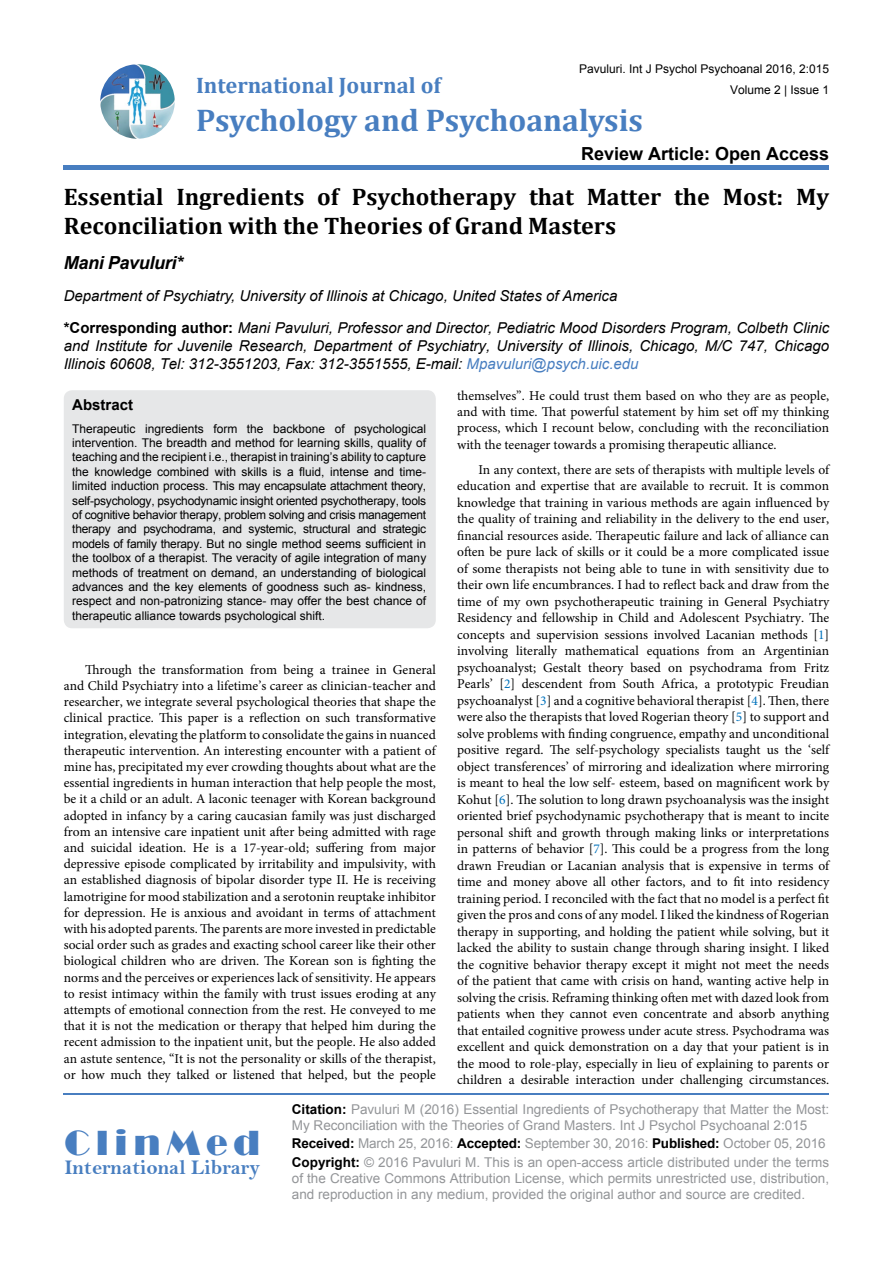
<style>
.page{position:relative;width:893px;height:1263px;background:#fff}
.page>*{position:absolute;margin:0;border:0;box-sizing:border-box;transform-origin:0 0}
.t1{font:36px "Broadway";letter-spacing:.16em;color:#487ec0}
.t2{font:700 31.5px "Cambria";color:#487ec0}
.t3{font:700 24px/28.8px "Cambria";color:#000}
.t4{font:700 22.5px "Cambria";color:#487ec0}
.t5{font:21px "Bell MT Bold";color:#487ec0}
.t6{font:700 18px "Arial";color:#000}
.t7{font:italic 700 18px "Arial";letter-spacing:-.02em;color:#000}
.t8{font:italic 15px/32.2px "Arial";color:#000}
.t9{font:700 15px "Arial";color:#000}
.t10{font:13.5px/16.5px "Minion Pro";color:#000;text-align:justify}
.t11{font:13.5px/16.2px "Arial";color:#939598}
.t12{font:12px/14.4px "Arial";color:#000;text-align:right}
.s1{font-weight:700;font-style:normal}
.s2{color:#487ec0}
.s3{color:#0072bc}
.s4{font-weight:700;color:#000}
</style>
<div class="page">
<img style="left:100px;top:64px;width:75px;height:75px;border-radius:37px">
<div style="left:64px;top:165px;width:765px;height:5px;background:#487ec0"></div>
<hr style="left:64px;top:1093px;width:765px;height:2px;background:#487ec0">
<div style="left:64px;top:390px;width:372px;height:238px;background:#e6e7e8;border-radius:9px"></div>
<p class="t12" style="left:579px;top:58px;width:252px;line-height:21.6px">Pavuluri. Int J Psychol Psychoanal 2016, 2:015<br>Volume 2 | Issue 1</p>
<h3 class="t4" style="left:196px;top:70px;width:246px">International Journal of</h3>
<h2 class="t2" style="left:196px;top:98px;width:448px">Psychology and Psychoanalysis</h2>
<h3 class="t6" style="left:581px;top:142px;width:250px">Review Article: Open Access</h3>
<h3 class="t3" style="left:64px;top:182px;width:767px">Essential Ingredients of Psychotherapy that Matter the Most: My<br>Reconciliation with the Theories of Grand Masters</h3>
<h3 class="t7" style="left:64px;top:250px;width:121px">Mani Pavuluri*</h3>
<p class="t8" style="left:64px;top:280px;width:767px">Department of Psychiatry, University of Illinois at Chicago, United States of America<br><span class="s1">*Corresponding author:</span> Mani Pavuluri, Professor and Director, Pediatric Mood Disorders Program, Colbeth Clinic</p>
<p class="t8" style="left:64px;top:337px;width:767px;line-height:18px">and Institute for Juvenile Research, Department of Psychiatry, University of Illinois, Chicago, M/C 747, Chicago<br>Illinois 60608, Tel: 312-3551203, Fax: 312-3551555, E-mail: <span class="s2">Mpavuluri@psych.uic.edu</span></p>
<p class="t9" style="left:72px;top:394px;width:62px">Abstract</p>
<p class="t12" style="left:72px;top:421px;width:356px;text-align:justify">Therapeutic ingredients form the backbone of psychological intervention. The breadth and method for learning skills, quality of teaching and the recipient i.e., therapist in training’s ability to capture the knowledge combined with skills is a fluid, intense and time&shy;limited induction process. This may encapsulate attachment theory, self-psychology, psychodynamic insight oriented psychotherapy, tools of cognitive behavior therapy, problem solving and crisis management therapy and psychodrama, and systemic, structural and strategic models of family therapy. But no single method seems sufficient in the toolbox of a therapist. The veracity of agile integration of many methods of treatment on demand, an understanding of biological advances and the key elements of goodness such as- kindness, respect and non-patronizing stance- may offer the best chance of therapeutic alliance towards psychological shift.</p>
<p class="t10" style="left:64px;top:661px;width:374px;text-indent:21px">Through the transformation from being a trainee in General and Child Psychiatry into a lifetime’s career as clinician-teacher and researcher, we integrate several psychological theories that shape the clinical practice. This paper is a reflection on such transformative integration, elevating the platform to consolidate the gains in nuanced therapeutic intervention. An interesting encounter with a patient of mine has, precipitated my ever crowding thoughts about what are the essential ingredients in human interaction that help people the most, be it a child or an adult. A laconic teenager with Korean background adopted in infancy by a caring caucasian family was just discharged from an intensive care inpatient unit after being admitted with rage and suicidal ideation. He is a 17-year-old; suffering from major depressive episode complicated by irritability and impulsivity, with an established diagnosis of bipolar disorder type II. He is receiving lamotrigine for mood stabilization and a serotonin reuptake inhibitor for depression. He is anxious and avoidant in terms of attachment with his adopted parents. The parents are more invested in predictable social order such as grades and exacting school career like their other biological children who are driven. The Korean son is fighting the norms and the perceives or experiences lack of sensitivity. He appears to resist intimacy within the family with trust issues eroding at any attempts of emotional connection from the rest. He conveyed to me that it is not the medication or therapy that helped him during the recent admission to the inpatient unit, but the people. He also added an astute sentence, “It is not the personality or skills of the therapist, or how much they talked or listened that helped, but the people</p>
<p class="t10" style="left:457px;top:388px;width:374px">themselves”. He could trust them based on who they are as people, and with time. That powerful statement by him set off my thinking process, which I recount below, concluding with the reconciliation with the teenager towards a promising therapeutic alliance.</p>
<p class="t10" style="left:457px;top:461px;width:374px;text-indent:21px">In any context, there are sets of therapists with multiple levels of education and expertise that are available to recruit. It is common knowledge that training in various methods are again influenced by the quality of training and reliability in the delivery to the end user, financial resources aside. Therapeutic failure and lack of alliance can often be pure lack of skills or it could be a more complicated issue of some therapists not being able to tune in with sensitivity due to their own life encumbrances. I had to reflect back and draw from the time of my own psychotherapeutic training in General Psychiatry Residency and fellowship in Child and Adolescent Psychiatry. The concepts and supervision sessions involved Lacanian methods [<span class="s3">1</span>] involving literally mathematical equations from an Argentinian psychoanalyst; Gestalt theory based on psychodrama from Fritz Pearls’ [<span class="s3">2</span>] descendent from South Africa, a prototypic Freudian psychoanalyst [<span class="s3">3</span>] and a cognitive behavioral therapist [<span class="s3">4</span>]. Then, there were also the therapists that loved Rogerian theory [<span class="s3">5</span>] to support and solve problems with finding congruence, empathy and unconditional positive regard. The self-psychology specialists taught us the ‘self object transferences’ of mirroring and idealization where mirroring is meant to heal the low self- esteem, based on magnificent work by Kohut [<span class="s3">6</span>]. The solution to long drawn psychoanalysis was the insight oriented brief psychodynamic psychotherapy that is meant to incite personal shift and growth through making links or interpretations in patterns of behavior [<span class="s3">7</span>]. This could be a progress from the long drawn Freudian or Lacanian analysis that is expensive in terms of time and money above all other factors, and to fit into residency training period. I reconciled with the fact that no model is a perfect fit given the pros and cons of any model. I liked the kindness of Rogerian therapy in supporting, and holding the patient while solving, but it lacked the ability to sustain change through sharing insight. I liked the cognitive behavior therapy except it might not meet the needs of the patient that came with crisis on hand, wanting active help in solving the crisis. Reframing thinking often met with dazed look from patients when they cannot even concentrate and absorb anything that entailed cognitive prowess under acute stress. Psychodrama was excellent and quick demonstration on a day that your patient is in the mood to role-play, especially in lieu of explaining to parents or children a desirable interaction under challenging circumstances.</p>
<h1 class="t1" style="left:64px;top:1122px;width:197px">ClinMed</h1>
<h3 class="t5" style="left:64px;top:1155px;width:197px">International Library</h3>
<p class="t11" style="left:292px;top:1101px;width:539px"><span class="s4">Citation:</span> Pavuluri M (2016) Essential Ingredients of Psychotherapy that Matter the Most:<br>My Reconciliation with the Theories of Grand Masters. Int J Psychol Psychoanal 2:015</p>
<p class="t11" style="left:292px;top:1135px;width:539px;line-height:18.3px"><span class="s4">Received:</span> March 25, 2016: <span class="s4">Accepted:</span> September 30, 2016: <span class="s4">Published:</span> October 05, 2016<br><span class="s4">Copyright:</span> © 2016 Pavuluri M. This is an open-access article distributed under the terms</p>
<p class="t11" style="left:292px;top:1170px;width:539px">of the Creative Commons Attribution License, which permits unrestricted use, distribution, and reproduction in any medium, provided the original author and source are credited.</p>
</div>
